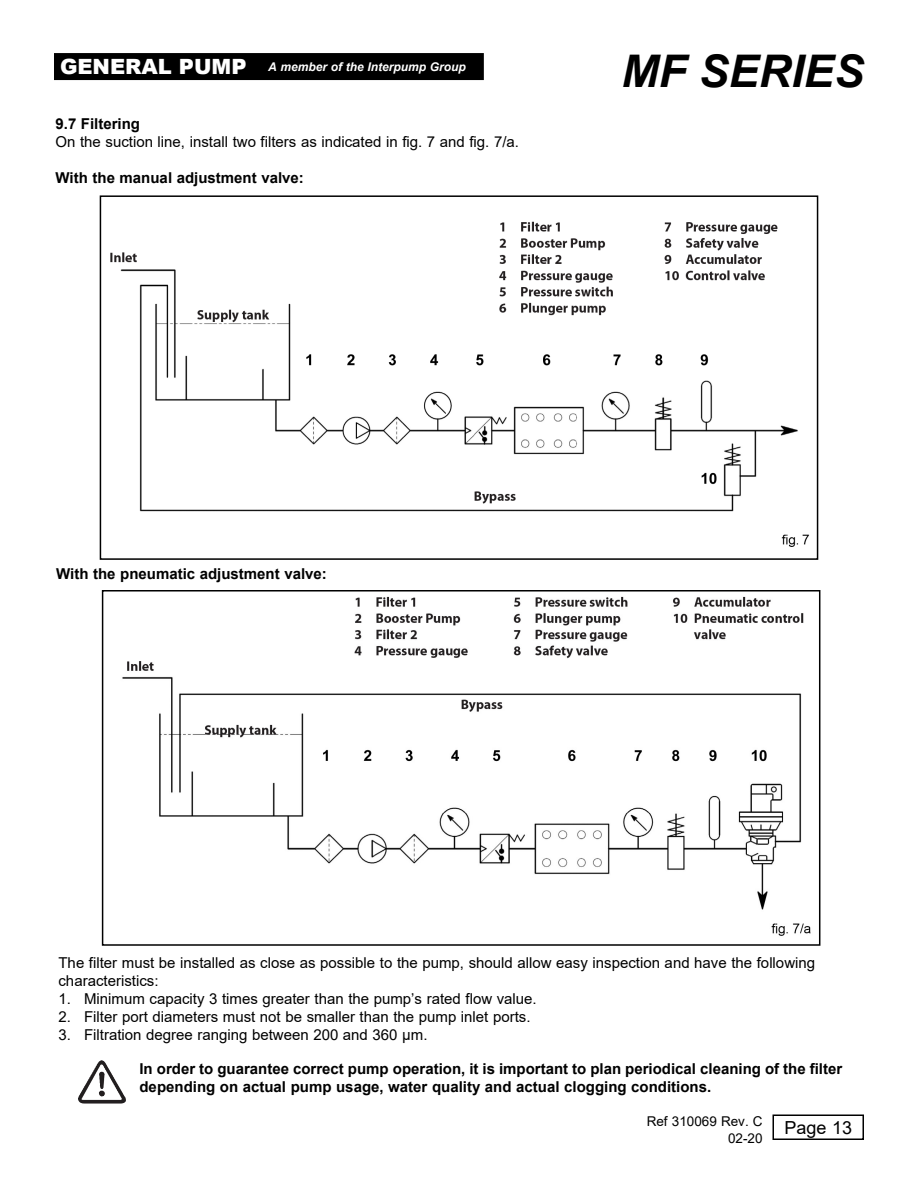
<style>
.page{position:relative;width:918px;height:1188px;background:#fff}
.page>*{position:absolute;margin:0;border:0;box-sizing:border-box;transform-origin:0 0}
.t1{font:italic 700 45px "Arial";color:#000}
.t2{font:900 21px "Arial";color:#fff}
.t3{font:18px "Arial";color:#000}
.t4{font:15px/18px "Arial";color:#000}
.t5{font:700 15px/18px "Arial";color:#000}
.t6{font:13.5px/16.2px "Arial";color:#000;text-align:right}
.t7{font:italic 700 12px "Arial";color:#fff}
</style>
<div class="page">
<div style="left:54px;top:53px;width:430px;height:27px;background:#000"></div>
<div style="left:772px;top:1114px;width:92px;height:26px;border:2px solid #000"></div>
<img style="left:110px;top:221px;width:699px;height:326px">
<div style="left:100px;top:195px;width:718px;height:365px;border:2px solid #000"></div>
<img style="left:122px;top:596px;width:689px;height:340px">
<div style="left:102px;top:590px;width:718px;height:356px;border:2px solid #000"></div>
<img style="left:78px;top:1062px;width:48px;height:42px">
<h2 class="t2" style="left:60px;top:52px;width:188px">GENERAL PUMP</h2>
<h1 class="t1" style="left:621px;top:41px;width:244px">MF SERIES</h1>
<p class="t7" style="left:268px;top:59px;width:199px">A member of the Interpump Group</p>
<p class="t5" style="left:56px;top:115px;width:86px">9.7 Filtering</p>
<p class="t4" style="left:56px;top:133px;width:465px">On the suction line, install two filters as indicated in fig. 7 and fig. 7/a.</p>
<p class="t5" style="left:56px;top:169px;width:250px">With the manual adjustment valve:</p>
<p class="t5" style="left:56px;top:565px;width:272px">With the pneumatic adjustment valve:</p>
<p class="t4" style="left:58px;top:954px;width:758px">The filter must be installed as close as possible to the pump, should allow easy inspection and have the following characteristics:</p>
<p class="t4" style="left:58px;top:990px;width:480px">1. Minimum capacity 3 times greater than the pump’s rated flow value.</p>
<p class="t4" style="left:58px;top:1008px;width:474px">2. Filter port diameters must not be smaller than the pump inlet ports.</p>
<p class="t4" style="left:58px;top:1026px;width:371px">3. Filtration degree ranging between 200 and 360 µm.</p>
<p class="t5" style="left:139px;top:1060px;width:704px">In order to guarantee correct pump operation, it is important to plan periodical cleaning of the filter depending on actual pump usage, water quality and actual clogging conditions.</p>
<p class="t6" style="left:647px;top:1113px;width:117px">Ref 310069 Rev. C<br>02-20</p>
<p class="t3" style="left:784px;top:1115px;width:69px">Page 13</p>
</div>
